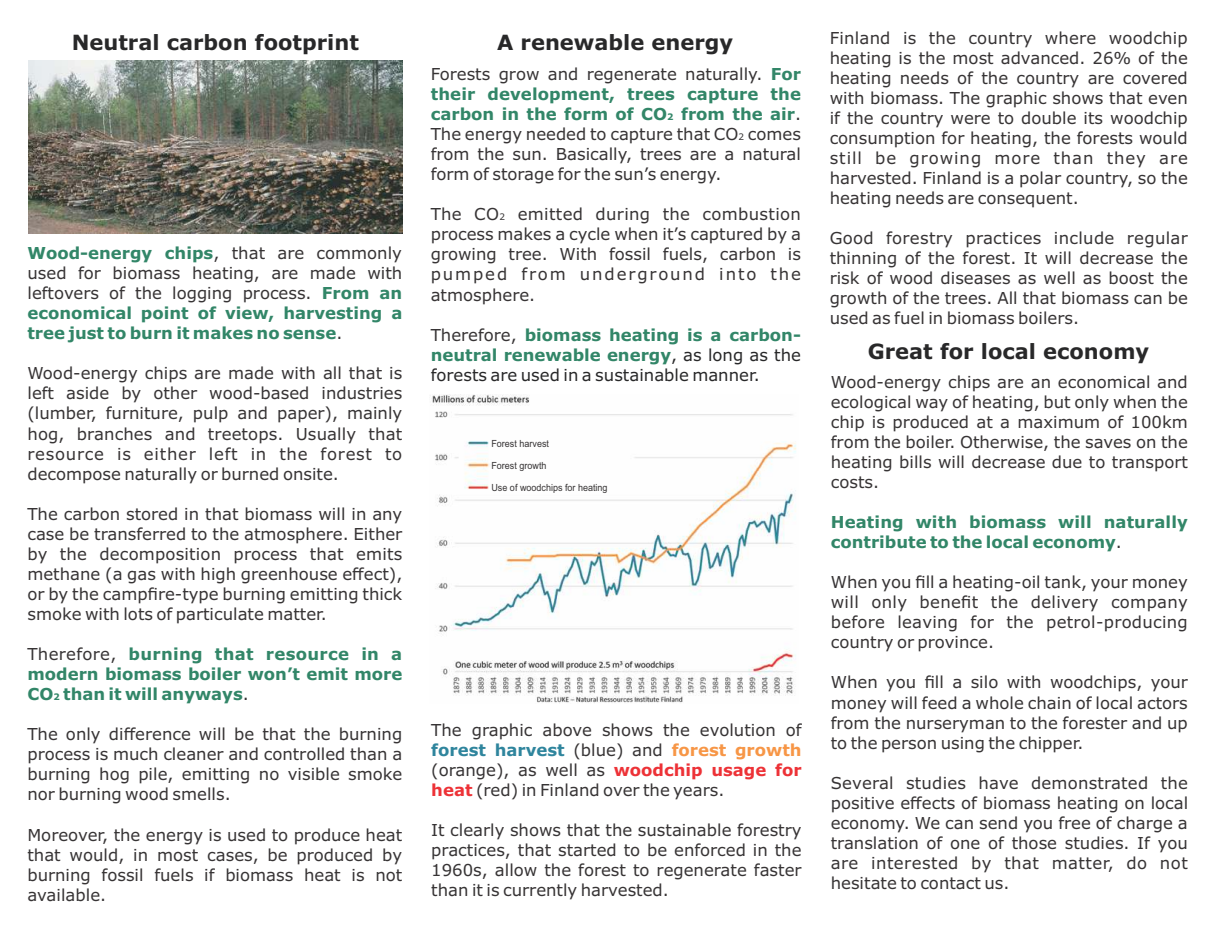
<style>
.page{position:relative;width:1215px;height:945px;background:#fff}
.page>*{position:absolute;margin:0;border:0;box-sizing:border-box;transform-origin:0 0}
.t1{font:700 21px "Verdana";color:#282829}
.t2{font:16.5px/20.1px "Verdana";color:#373435;text-align:justify}
.t3{font:700 16.5px/20.1px "Verdana";color:#328668;text-align:justify}
.t4{font:16.5px/20.1px "Verdana";color:#282829;text-align:justify}
.t5{font:9.9px "Arial";color:#373435;scale:.91 1}
.s1{font-weight:400;color:#373435}
.s2{font-size:9px}
.s3{font-weight:700;color:#328668}
.s4{font-weight:700;font-size:9px;color:#328668}
.s5{color:#373435}
.s6{font-weight:700;color:#2f859d}
.s7{font-weight:700;color:#f79646}
.s8{font-weight:700;color:#ed3237}
</style>
<div class="page">
<img style="left:431px;top:394px;width:366px;height:309px">
<img style="left:29px;top:61px;width:373px;height:173px">
<p class="t1" style="left:72px;top:34px;width:289px">Neutral carbon footprint</p>
<p class="t3" style="left:27px;top:244px;width:376px">Wood-energy chips<span class="s1">, that are commonly used for biomass heating, are made with leftovers of the logging process.</span> From an economical point of view, harvesting a tree just to burn it makes no sense<span class="s1">.</span></p>
<p class="t2" style="left:27px;top:365px;width:376px">Wood-energy chips are made with all that is left aside by other wood-based industries (lumber, furniture, pulp and paper), mainly hog, branches and treetops. Usually that resource is either left in the forest to decompose naturally or burned onsite.</p>
<p class="t2" style="left:27px;top:505px;width:376px">The carbon stored in that biomass will in any case be transferred to the atmosphere. Either by the decomposition process that emits methane (a gas with high greenhouse effect), or by the campfire-type burning emitting thick smoke with lots of particulate matter.</p>
<p class="t3" style="left:27px;top:645px;width:376px"><span class="s1">Therefore,</span> burning that resource in a modern biomass boiler won’t emit more CO<span class="s2">2</span> than it will anyways<span class="s1">.</span></p>
<p class="t2" style="left:27px;top:726px;width:376px">The only difference will be that the burning process is much cleaner and controlled than a burning hog pile, emitting no visible smoke nor burning wood smells.</p>
<p class="t2" style="left:27px;top:826px;width:376px">Moreover, the energy is used to produce heat that would, in most cases, be produced by burning fossil fuels if biomass heat is not available.</p>
<p class="t1" style="left:497px;top:34px;width:237px">A renewable energy</p>
<p class="t2" style="left:431px;top:65px;width:372px">Forests grow and regenerate naturally. <span class="s3">For their development, trees capture the carbon in the form of CO</span><span class="s4">2</span> <span class="s3">from the air</span>.<br>The energy needed to capture that CO<span class="s2">2</span> comes from the sun. Basically, trees are a natural form of storage for the sun’s energy.</p>
<p class="t2" style="left:431px;top:206px;width:372px">The CO<span class="s2">2</span> emitted during the combustion process makes a cycle when it’s captured by a growing tree. With fossil fuels, carbon is pumped from underground into the atmosphere.</p>
<p class="t4" style="left:431px;top:326px;width:372px"><span class="s5">Therefore,</span> <span class="s3">biomass heating is a carbon&shy;neutral renewable energy</span>, as long as the forests are used in a sustainable manner.</p>
<p class="t5" style="left:491px;top:439px;width:65px">Forest harvest</p>
<p class="t5" style="left:491px;top:461px;width:62px">Forest growth</p>
<p class="t5" style="left:491px;top:483px;width:129px">Use of woodchips for heating</p>
<p class="t2" style="left:431px;top:721px;width:372px">The graphic above shows the evolution of <span class="s6">forest harvest</span> (blue) and <span class="s7">forest growth </span>(orange), as well as <span class="s8">woodchip usage for heat</span> (red) in Finland over the years.</p>
<p class="t2" style="left:431px;top:821px;width:372px">It clearly shows that the sustainable forestry practices, that started to be enforced in the 1960s, allow the forest to regenerate faster than it is currently harvested.</p>
<p class="t2" style="left:830px;top:29px;width:360px">Finland is the country where woodchip heating is the most advanced. 26% of the heating needs of the country are covered with biomass. The graphic shows that even if the country were to double its woodchip consumption for heating, the forests would still be growing more than they are harvested. Finland is a polar country, so the heating needs are consequent.</p>
<p class="t2" style="left:830px;top:229px;width:360px">Good forestry practices include regular thinning of the forest. It will decrease the risk of wood diseases as well as boost the growth of the trees. All that biomass can be used as fuel in biomass boilers.</p>
<p class="t1" style="left:868px;top:343px;width:283px">Great for local economy</p>
<p class="t2" style="left:831px;top:373px;width:359px">Wood-energy chips are an economical and ecological way of heating, but only when the chip is produced at a maximum of 100km from the boiler. Otherwise, the saves on the heating bills will decrease due to transport costs.</p>
<p class="t3" style="left:831px;top:513px;width:359px">Heating with biomass will naturally contribute to the local economy<span class="s1">.</span></p>
<p class="t2" style="left:831px;top:574px;width:359px">When you fill a heating-oil tank, your money will only benefit the delivery company before leaving for the petrol-producing country or province.</p>
<p class="t2" style="left:831px;top:674px;width:359px">When you fill a silo with woodchips, your money will feed a whole chain of local actors from the nurseryman to the forester and up to the person using the chipper.</p>
<p class="t2" style="left:831px;top:774px;width:359px">Several studies have demonstrated the positive effects of biomass heating on local economy. We can send you free of charge a translation of one of those studies. If you are interested by that matter, do not hesitate to contact us.</p>
</div>
